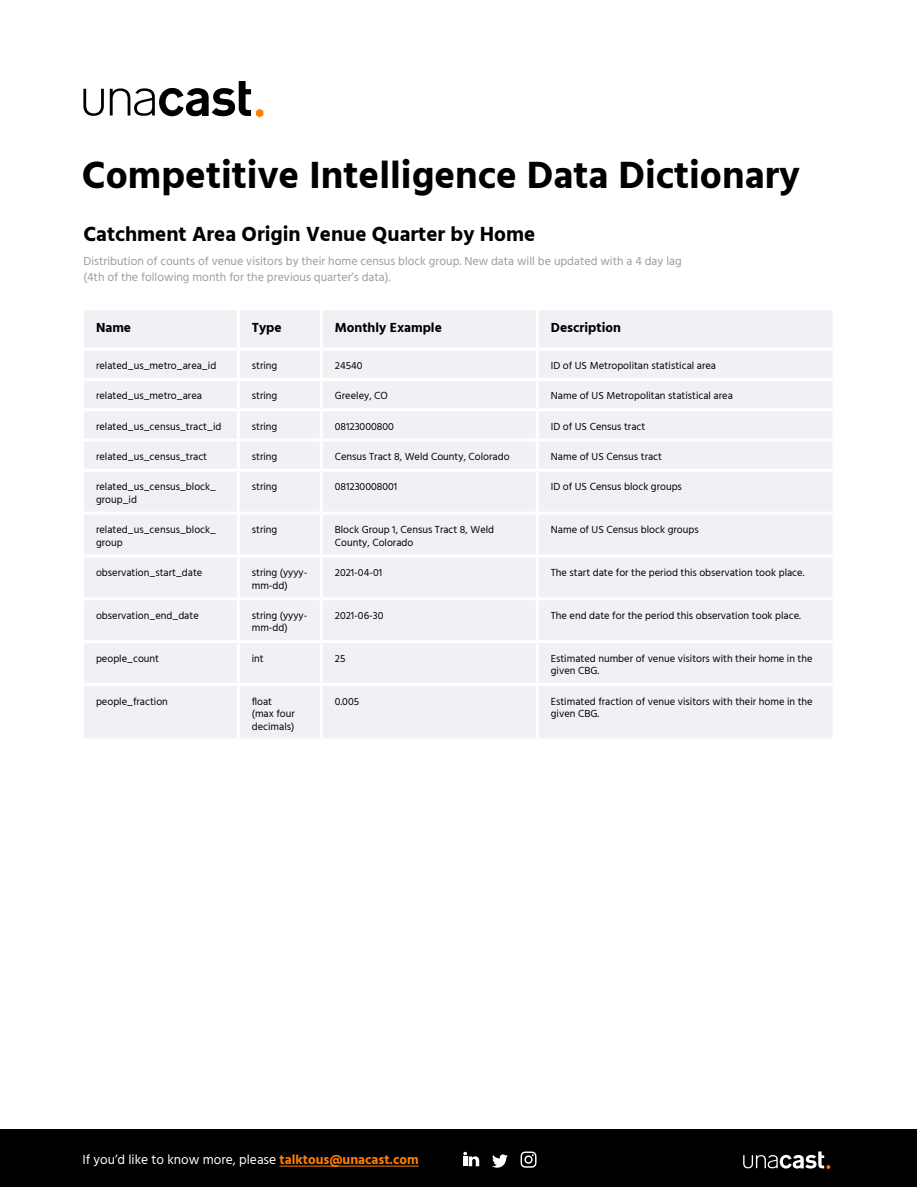
<style>
.page{position:relative;width:918px;height:1188px;background:#fff}
.page>*{position:absolute;margin:0;border:0;box-sizing:border-box;transform-origin:0 0}
.t1{font:700 39px "Hind";color:#000}
.t2{font:700 21px "Hind";color:#000}
.t3{font:13.5px "Hind";color:#fff}
.t4{font:700 13.5px "Hind";color:#000}
.t5{font:12px/16.5px "Hind";color:#979da4}
.t6{font:10.5px/12.6px "Hind";color:#000}
.s1{font-weight:700;color:#ff7d03}
</style>
<div class="page">
<svg style="left:83px;top:81px;width:180px;height:36px"></svg>
<div style="left:1px;top:1129px;width:916px;height:58px;background:#000"></div>
<hr style="left:280px;top:1166px;width:139px;height:1px;background:#ff7d03">
<svg style="left:743px;top:1152px;width:87px;height:17px"></svg>
<svg style="left:492px;top:1154px;width:16px;height:14px"></svg>
<svg style="left:463px;top:1152px;width:16px;height:14px"></svg>
<svg style="left:521px;top:1152px;width:16px;height:16px"></svg>
<div style="left:84px;top:310px;width:452px;height:38px;background:#f1f1f5"></div>
<div style="left:537px;top:309px;width:297px;height:40px;background:#f1f1f5"></div>
<div style="left:84px;top:351px;width:452px;height:387px;background:#f1f1f5"></div>
<div style="left:539px;top:351px;width:293px;height:387px;background:#f1f1f5"></div>
<hr style="left:237px;top:310px;width:3px;height:38px;background:#fff">
<hr style="left:320px;top:310px;width:3px;height:38px;background:#fff">
<hr style="left:537px;top:307px;width:299px;height:3px;background:#fff">
<hr style="left:536px;top:310px;width:3px;height:38px;background:#fff">
<hr style="left:833px;top:310px;width:3px;height:38px;background:#fff">
<hr style="left:237px;top:351px;width:3px;height:27px;background:#fff">
<hr style="left:320px;top:351px;width:3px;height:27px;background:#fff">
<hr style="left:537px;top:348px;width:299px;height:3px;background:#fff">
<hr style="left:81px;top:378px;width:157px;height:3px;background:#fff">
<hr style="left:238px;top:378px;width:83px;height:3px;background:#fff">
<hr style="left:237px;top:381px;width:3px;height:27px;background:#fff">
<hr style="left:321px;top:378px;width:216px;height:3px;background:#fff">
<hr style="left:320px;top:381px;width:3px;height:27px;background:#fff">
<hr style="left:537px;top:378px;width:299px;height:3px;background:#fff">
<hr style="left:81px;top:408px;width:157px;height:3px;background:#fff">
<hr style="left:238px;top:408px;width:83px;height:3px;background:#fff">
<hr style="left:237px;top:411px;width:3px;height:28px;background:#fff">
<hr style="left:321px;top:408px;width:216px;height:3px;background:#fff">
<hr style="left:320px;top:411px;width:3px;height:28px;background:#fff">
<hr style="left:537px;top:408px;width:299px;height:3px;background:#fff">
<hr style="left:81px;top:439px;width:157px;height:3px;background:#fff">
<hr style="left:238px;top:439px;width:83px;height:3px;background:#fff">
<hr style="left:237px;top:442px;width:3px;height:27px;background:#fff">
<hr style="left:321px;top:439px;width:216px;height:3px;background:#fff">
<hr style="left:320px;top:442px;width:3px;height:27px;background:#fff">
<hr style="left:537px;top:439px;width:299px;height:3px;background:#fff">
<hr style="left:81px;top:469px;width:157px;height:3px;background:#fff">
<hr style="left:238px;top:469px;width:83px;height:3px;background:#fff">
<hr style="left:237px;top:472px;width:3px;height:40px;background:#fff">
<hr style="left:321px;top:469px;width:216px;height:3px;background:#fff">
<hr style="left:320px;top:472px;width:3px;height:40px;background:#fff">
<hr style="left:537px;top:469px;width:299px;height:3px;background:#fff">
<hr style="left:81px;top:512px;width:157px;height:3px;background:#fff">
<hr style="left:238px;top:512px;width:83px;height:3px;background:#fff">
<hr style="left:237px;top:515px;width:3px;height:39px;background:#fff">
<hr style="left:321px;top:512px;width:216px;height:3px;background:#fff">
<hr style="left:320px;top:515px;width:3px;height:39px;background:#fff">
<hr style="left:537px;top:512px;width:299px;height:3px;background:#fff">
<hr style="left:81px;top:554px;width:157px;height:3px;background:#fff">
<hr style="left:238px;top:554px;width:83px;height:3px;background:#fff">
<hr style="left:237px;top:557px;width:3px;height:40px;background:#fff">
<hr style="left:321px;top:554px;width:216px;height:3px;background:#fff">
<hr style="left:320px;top:557px;width:3px;height:40px;background:#fff">
<hr style="left:537px;top:554px;width:299px;height:3px;background:#fff">
<hr style="left:81px;top:597px;width:157px;height:3px;background:#fff">
<hr style="left:238px;top:597px;width:83px;height:3px;background:#fff">
<hr style="left:237px;top:600px;width:3px;height:40px;background:#fff">
<hr style="left:321px;top:597px;width:216px;height:3px;background:#fff">
<hr style="left:320px;top:600px;width:3px;height:40px;background:#fff">
<hr style="left:537px;top:597px;width:299px;height:3px;background:#fff">
<hr style="left:81px;top:640px;width:157px;height:3px;background:#fff">
<hr style="left:238px;top:640px;width:83px;height:3px;background:#fff">
<hr style="left:237px;top:643px;width:3px;height:40px;background:#fff">
<hr style="left:321px;top:640px;width:216px;height:3px;background:#fff">
<hr style="left:320px;top:643px;width:3px;height:40px;background:#fff">
<hr style="left:537px;top:640px;width:299px;height:3px;background:#fff">
<hr style="left:81px;top:683px;width:157px;height:3px;background:#fff">
<hr style="left:238px;top:683px;width:83px;height:3px;background:#fff">
<hr style="left:237px;top:686px;width:3px;height:52px;background:#fff">
<hr style="left:321px;top:683px;width:216px;height:3px;background:#fff">
<hr style="left:320px;top:686px;width:3px;height:52px;background:#fff">
<hr style="left:537px;top:683px;width:299px;height:3px;background:#fff">
<h1 class="t1" style="left:82px;top:152px;width:720px">Competitive Intelligence Data Dictionary</h1>
<h2 class="t2" style="left:83px;top:222px;width:453px">Catchment Area Origin Venue Quarter by Home</h2>
<p class="t5" style="left:83px;top:253px;width:600px">Distribution of counts of venue visitors by their home census block group. New data will be updated with a 4 day lag (4th of the following month for the previous quarter’s data).</p>
<p class="t4" style="left:96px;top:319px;width:37px">Name</p>
<p class="t4" style="left:252px;top:319px;width:31px">Type</p>
<p class="t4" style="left:335px;top:319px;width:109px">Monthly Example</p>
<p class="t4" style="left:551px;top:319px;width:72px">Description</p>
<p class="t6" style="left:96px;top:360px;width:122px">related_us_metro_area_id</p>
<p class="t6" style="left:252px;top:360px;width:27px">string</p>
<p class="t6" style="left:335px;top:360px;width:29px">24540</p>
<p class="t6" style="left:551px;top:360px;width:167px">ID of US Metropolitan statistical area</p>
<p class="t6" style="left:96px;top:390px;width:107px">related_us_metro_area</p>
<p class="t6" style="left:252px;top:390px;width:27px">string</p>
<p class="t6" style="left:335px;top:390px;width:55px">Greeley, CO</p>
<p class="t6" style="left:551px;top:390px;width:184px">Name of US Metropolitan statistical area</p>
<p class="t6" style="left:96px;top:420px;width:127px">related_us_census_tract_id</p>
<p class="t6" style="left:252px;top:420px;width:27px">string</p>
<p class="t6" style="left:335px;top:420px;width:60px">08123000800</p>
<p class="t6" style="left:551px;top:420px;width:96px">ID of US Census tract</p>
<p class="t6" style="left:96px;top:451px;width:113px">related_us_census_tract</p>
<p class="t6" style="left:252px;top:451px;width:27px">string</p>
<p class="t6" style="left:335px;top:451px;width:176px">Census Tract 8, Weld County, Colorado</p>
<p class="t6" style="left:551px;top:451px;width:113px">Name of US Census tract</p>
<p class="t6" style="left:96px;top:481px;width:122px">related_us_census_block_ group_id</p>
<p class="t6" style="left:252px;top:481px;width:27px">string</p>
<p class="t6" style="left:335px;top:481px;width:64px">081230008001</p>
<p class="t6" style="left:551px;top:481px;width:133px">ID of US Census block groups</p>
<p class="t6" style="left:96px;top:524px;width:122px">related_us_census_block_ group</p>
<p class="t6" style="left:252px;top:524px;width:27px">string</p>
<p class="t6" style="left:335px;top:524px;width:161px">Block Group 1, Census Tract 8, Weld<br>County, Colorado</p>
<p class="t6" style="left:551px;top:524px;width:149px">Name of US Census block groups</p>
<p class="t6" style="left:96px;top:567px;width:108px">observation_start_date</p>
<p class="t6" style="left:252px;top:567px;width:57px">string (yyyy&shy;mm-dd)</p>
<p class="t6" style="left:335px;top:567px;width:49px">2021-04-01</p>
<p class="t6" style="left:551px;top:567px;width:255px">The start date for the period this observation took place.</p>
<p class="t6" style="left:96px;top:610px;width:104px">observation_end_date</p>
<p class="t6" style="left:252px;top:610px;width:57px">string (yyyy&shy;mm-dd)</p>
<p class="t6" style="left:335px;top:610px;width:50px">2021-06-30</p>
<p class="t6" style="left:551px;top:610px;width:252px">The end date for the period this observation took place.</p>
<p class="t6" style="left:96px;top:652px;width:65px">people_count</p>
<p class="t6" style="left:252px;top:652px;width:13px">int</p>
<p class="t6" style="left:335px;top:652px;width:12px">25</p>
<p class="t6" style="left:551px;top:652px;width:263px">Estimated number of venue visitors with their home in the given CBG.</p>
<p class="t6" style="left:96px;top:695px;width:73px">people_fraction</p>
<p class="t6" style="left:252px;top:695px;width:45px">float (max four decimals)</p>
<p class="t6" style="left:335px;top:695px;width:26px">0.005</p>
<p class="t6" style="left:551px;top:695px;width:263px">Estimated fraction of venue visitors with their home in the given CBG.</p>
<p class="t3" style="left:82px;top:1151px;width:338px">If you’d like to know more, please <span class="s1">talktous@unacast.com</span></p>
</div>
